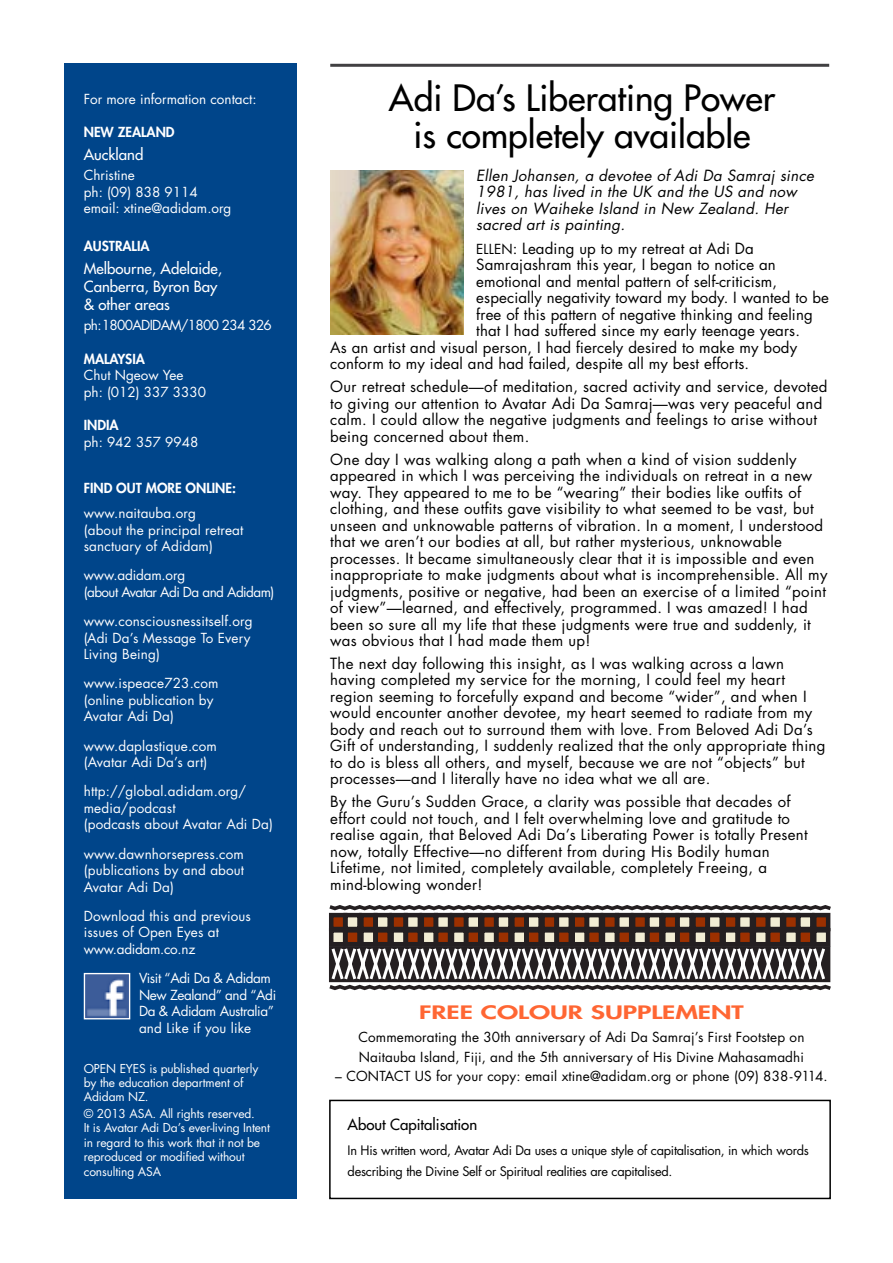
<style>
.page{position:relative;width:893px;height:1263px;background:#fff}
.page>*{position:absolute;margin:0;border:0;box-sizing:border-box;transform-origin:0 0}
.t1{font:35.4px/36.8px "Futura";color:#000;text-align:center}
.t2{font:800 18px "Futura";color:#f63;scale:1.5 1}
.t3{font:15px/16.5px "Futura";letter-spacing:.02em;color:#000}
.t4{font:italic 15px/16.5px "Futura";letter-spacing:.02em;color:#000}
.t5{font:15px/18px "Futura";color:#fff}
.t6{font:15px "Futura";color:#000}
.t7{font:13.5px/16.5px "Futura";letter-spacing:.01em;color:#fff}
.t8{font:13.5px/19.5px "Futura";letter-spacing:.01em;color:#000}
.t9{font:13.5px/16.5px "Futura";letter-spacing:-.03em;color:#fff}
.t10{font:800 13.5px "Futura";color:#fff}
.t11{font:13.5px/16.5px "Futura";letter-spacing:-.04em;color:#fff}
.t12{font:13.5px "Futura";letter-spacing:-.05em;color:#fff}
.t13{font:12.75px/21px "Futura";letter-spacing:-.02em;color:#000}
.t14{font:12px/14.4px "Futura";letter-spacing:-.01em;color:#fff}
.s1{font-size:13.5px}
</style>
<div class="page">
<hr style="left:330px;top:64px;width:499px;height:3px;background:#414042">
<div style="left:329px;top:1100px;width:502px;height:99px;border:2px solid #000"></div>
<div style="left:64px;top:64px;width:232px;height:1135px;background:#00458a"></div>
<img style="left:86px;top:975px;width:42px;height:42px">
<div style="left:84px;top:973px;width:46px;height:46px;border:1px solid #fff"></div>
<img style="left:330px;top:170px;width:133px;height:165px">
<svg style="left:328px;top:905px;width:503px;height:86px"></svg>
<p class="t7" style="left:84px;top:91px;width:174px">For more information contact:</p>
<p class="t10" style="left:84px;top:123px;width:92px">NEW ZEALAND</p>
<p class="t5" style="left:84px;top:145px;width:61px">Auckland</p>
<p class="t7" style="left:84px;top:167px;width:149px">Christine<br>ph: (09) 838 9114 email: xtine@adidam.org</p>
<p class="t10" style="left:84px;top:237px;width:67px">AUSTRALIA</p>
<p class="t5" style="left:84px;top:259px;width:140px">Melbourne, Adelaide,<br>Canberra, Byron Bay &amp; other areas</p>
<p class="t12" style="left:84px;top:316px;width:190px">ph: 1800ADIDAM/1800 234 326</p>
<p class="t10" style="left:84px;top:350px;width:63px">MALAYSIA</p>
<p class="t7" style="left:84px;top:367px;width:124px">Chut Ngeow Yee<br>ph: (012) 337 3330</p>
<p class="t10" style="left:84px;top:416px;width:36px">INDIA</p>
<p class="t7" style="left:84px;top:433px;width:116px">ph: 942 357 9948</p>
<p class="t10" style="left:84px;top:479px;width:154px">FIND OUT MORE ONLINE:</p>
<p class="t7" style="left:84px;top:505px;width:161px">www.naitauba.org<br>(about the principal retreat sanctuary of Adidam)</p>
<p class="t11" style="left:84px;top:567px;width:192px">www.adidam.org<br>(about Avatar Adi Da and Adidam)</p>
<p class="t7" style="left:84px;top:613px;width:170px">www.consciousnessitself.org (Adi Da’s Message To Every<br>Living Being)</p>
<p class="t7" style="left:84px;top:675px;width:136px">www.ispeace723.com (online publication by<br>Avatar Adi Da)</p>
<p class="t7" style="left:84px;top:737px;width:135px">www.daplastique.com (Avatar Adi Da’s art)</p>
<p class="t7" style="left:84px;top:783px;width:191px">http://global.adidam.org/ media/podcast<br>(podcasts about Avatar Adi Da)</p>
<p class="t7" style="left:84px;top:845px;width:162px;text-align:justify">www.dawnhorsepress.com (publications by and about Avatar Adi Da)</p>
<p class="t7" style="left:84px;top:907px;width:169px">Download this and previous issues of Open Eyes at www.adidam.co.nz</p>
<p class="t9" style="left:139px;top:970px;width:139px">Visit “Adi Da &amp; Adidam<br>New Zealand” and “Adi<br>Da &amp; Adidam Australia” and Like if you like</p>
<p class="t14" style="left:84px;top:1061px;width:176px">OPEN EYES is published quarterly by the education department of<br>Adidam NZ.</p>
<p class="t14" style="left:84px;top:1106px;width:188px">© 2013 ASA. All rights reserved.<br>It is Avatar Adi Da’s ever-living Intent in regard to this work that it not be reproduced or modified without consulting ASA</p>
<h1 class="t1" style="left:389px;top:79px;width:388px">Adi Da’s Liberating Power is completely available</h1>
<p class="t4" style="left:476px;top:167px;width:339px">Ellen Johansen, a devotee of Adi Da Samraj since 1981, has lived in the UK and the US and now lives on Waiheke Island in New Zealand. Her sacred art is painting.</p>
<p class="t3" style="left:476px;top:240px;width:279px"><span class="s1">ELLEN</span>: Leading up to my retreat at Adi Da</p>
<p class="t3" style="left:476px;top:256px;width:301px">Samrajashram this year, I began to notice an</p>
<p class="t3" style="left:476px;top:273px;width:302px">emotional and mental pattern of self-criticism,</p>
<p class="t3" style="left:476px;top:289px;width:354px">especially negativity toward my body. I wanted to be</p>
<p class="t3" style="left:476px;top:306px;width:338px">free of this pattern of negative thinking and feeling</p>
<p class="t3" style="left:476px;top:322px;width:325px">that I had suffered since my early teenage years.</p>
<p class="t3" style="left:330px;top:339px;width:468px">As an artist and visual person, I had fiercely desired to make my body</p>
<p class="t3" style="left:330px;top:355px;width:420px">conform to my ideal and had failed, despite all my best efforts.</p>
<p class="t3" style="left:330px;top:378px;width:499px">Our retreat schedule—of meditation, sacred activity and service, devoted to giving our attention to Avatar Adi Da Samraj—was very peaceful and calm. I could allow the negative judgments and feelings to arise without being concerned about them.</p>
<p class="t3" style="left:330px;top:451px;width:499px">One day I was walking along a path when a kind of vision suddenly appeared in which I was perceiving the individuals on retreat in a new way. They appeared to me to be “wearing” their bodies like outfits of clothing, and these outfits gave visibility to what seemed to be vast, but unseen and unknowable patterns of vibration. In a moment, I understood that we aren’t our bodies at all, but rather mysterious, unknowable processes. It became simultaneously clear that it is impossible and even inappropriate to make judgments about what is incomprehensible. All my judgments, positive or negative, had been an exercise of a limited “point of view”—learned, and effectively, programmed. I was amazed! I had been so sure all my life that these judgments were true and suddenly, it was obvious that I had made them up!</p>
<p class="t3" style="left:330px;top:655px;width:497px">The next day following this insight, as I was walking across a lawn having completed my service for the morning, I could feel my heart region seeming to forcefully expand and become “wider”, and when I would encounter another devotee, my heart seemed to radiate from my body and reach out to surround them with love. From Beloved Adi Da’s Gift of understanding, I suddenly realized that the only appropriate thing to do is bless all others, and myself, because we are not “objects” but processes—and I literally have no idea what we all are.</p>
<p class="t3" style="left:330px;top:793px;width:479px">By the Guru’s Sudden Grace, a clarity was possible that decades of effort could not touch, and I felt overwhelming love and gratitude to realise again, that Beloved Adi Da’s Liberating Power is totally Present now, totally Effective—no different from during His Bodily human Lifetime, not limited, completely available, completely Freeing, a mind-blowing wonder!</p>
<p class="t2" style="left:419px;top:1000px;width:218px">FREE COLOUR SUPPLEMENT</p>
<p class="t8" style="left:358px;top:1027px;width:448px">Commemorating the 30th anniversary of Adi Da Samraj’s First Footstep on<br>Naitauba Island, Fiji, and the 5th anniversary of His Divine Mahasamadhi</p>
<p class="t8" style="left:335px;top:1066px;width:494px">– CONTACT US for your copy: email xtine@adidam.org or phone (09) 838-9114.</p>
<p class="t6" style="left:348px;top:1115px;width:131px">About Capitalisation</p>
<p class="t13" style="left:348px;top:1140px;width:463px">In His written word, Avatar Adi Da uses a unique style of capitalisation, in which words describing the Divine Self or Spiritual realities are capitalised.</p>
</div>
